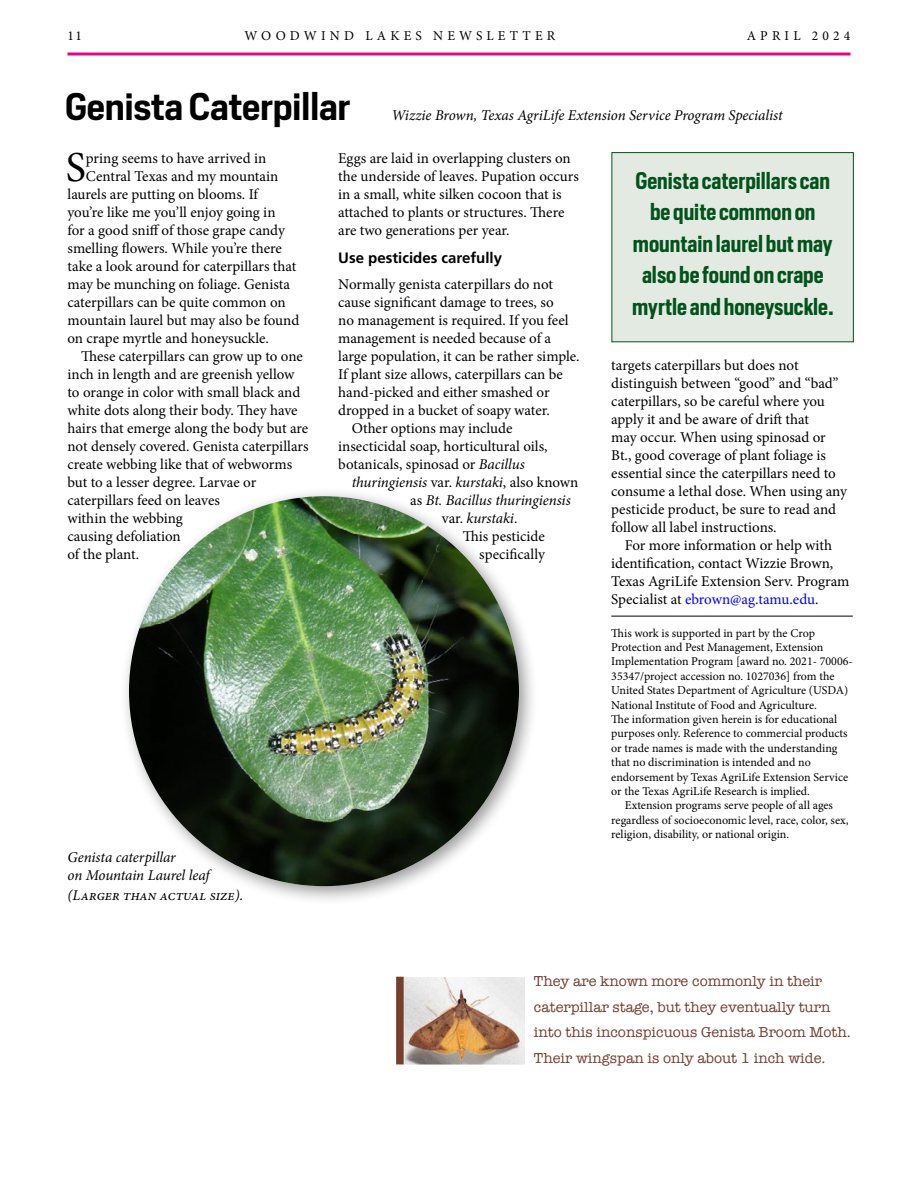
<style>
.page{position:relative;width:918px;height:1188px;background:#fff}
.page>*{position:absolute;margin:0;border:0;box-sizing:border-box;transform-origin:0 0}
.t1{font:42.75px "Minion Pro";color:#000}
.t2{font:600 36px "Heron Sans";letter-spacing:-.01em;color:#000}
.t3{font:600 22.5px/31.5px "Heron Sans Cond";color:#02531b;text-align:center}
.t4{font:15px/18px "Minion Pro";letter-spacing:-.005em;color:#000}
.t5{font:italic 15px/18px "Minion Pro";letter-spacing:-.005em;color:#000}
.t6{font:700 15px "Frutiger LT Std";color:#000}
.t7{font:14.7px/25.5px "American Typewriter";color:#743f2f}
.t8{font:13.5px "Minion Pro";letter-spacing:.31em;color:#000}
.t9{font:12px "Minion Pro";color:#000}
.s1{font-style:italic}
.s2{font-style:normal}
.s3{color:#00f}
</style>
<div class="page">
<hr style="left:611px;top:616px;width:242px;height:1px;background:#000">
<div style="left:612px;top:152px;width:242px;height:190px;background:#e3eae2;border:1px solid #02531b"></div>
<img style="left:404px;top:977px;width:120px;height:87px">
<div style="left:119px;top:486px;width:420px;height:419px;background:#000;opacity:.4"></div>
<img style="left:129px;top:496px;width:390px;height:390px;border-radius:195px">
<div style="left:396px;top:977px;width:8px;height:87px;background:#743f2f"></div>
<svg style="left:68px;top:52px;width:782px;height:4px;background:#e644a8"></svg>
<p class="t8" style="left:68px;top:26px;width:16px">11</p>
<p class="t8" style="left:244px;top:26px;width:312px">WOODWIND LAKES NEWSLETTER</p>
<p class="t8" style="left:747px;top:26px;width:105px">APRIL 2024</p>
<h2 class="t2" style="left:65px;top:84px;width:287px">Genista Caterpillar</h2>
<p class="t5" style="left:392px;top:106px;width:393px">Wizzie Brown, Texas AgriLife Extension Service Program Specialist</p>
<h1 class="t1" style="left:66px;top:139px;width:22px">S</h1>
<p class="t4" style="left:86px;top:149px;width:182px">pring seems to have arrived in</p>
<p class="t4" style="left:86px;top:167px;width:194px">Central Texas and my mountain</p>
<p class="t4" style="left:68px;top:185px;width:192px">laurels are putting on blooms. If</p>
<p class="t4" style="left:68px;top:203px;width:210px">you’re like me you’ll enjoy going in</p>
<p class="t4" style="left:68px;top:221px;width:219px">for a good sniff of those grape candy</p>
<p class="t4" style="left:68px;top:239px;width:216px">smelling flowers. While you’re there</p>
<p class="t4" style="left:68px;top:257px;width:230px">take a look around for caterpillars that</p>
<p class="t4" style="left:68px;top:275px;width:224px">may be munching on foliage. Genista</p>
<p class="t4" style="left:68px;top:293px;width:220px">caterpillars can be quite common on</p>
<p class="t4" style="left:68px;top:311px;width:233px">mountain laurel but may also be found</p>
<p class="t4" style="left:68px;top:329px;width:203px">on crape myrtle and honeysuckle.</p>
<p class="t4" style="left:81px;top:347px;width:223px">These caterpillars can grow up to one</p>
<p class="t4" style="left:68px;top:365px;width:229px">inch in length and are greenish yellow</p>
<p class="t4" style="left:68px;top:383px;width:234px">to orange in color with small black and</p>
<p class="t4" style="left:68px;top:401px;width:232px">white dots along their body. They have</p>
<p class="t4" style="left:68px;top:419px;width:242px">hairs that emerge along the body but are</p>
<p class="t4" style="left:68px;top:437px;width:243px">not densely covered. Genista caterpillars</p>
<p class="t4" style="left:68px;top:455px;width:226px">create webbing like that of webworms</p>
<p class="t4" style="left:68px;top:473px;width:190px">but to a lesser degree. Larvae or</p>
<p class="t4" style="left:68px;top:491px;width:154px">caterpillars feed on leaves</p>
<p class="t4" style="left:68px;top:509px;width:117px">within the webbing</p>
<p class="t4" style="left:68px;top:527px;width:115px">causing defoliation</p>
<p class="t4" style="left:68px;top:545px;width:73px">of the plant.</p>
<p class="t5" style="left:68px;top:849px;width:144px">Genista caterpillar<br>on Mountain Laurel leaf</p>
<p class="t5" style="left:68px;top:886px;width:177px">(Larger than actual size).</p>
<p class="t4" style="left:338px;top:149px;width:242px">Eggs are laid in overlapping clusters on the underside of leaves. Pupation occurs in a small, white silken cocoon that is attached to plants or structures. There are two generations per year.</p>
<p class="t6" style="left:338px;top:249px;width:165px">Use pesticides carefully</p>
<p class="t4" style="left:338px;top:275px;width:216px">Normally genista caterpillars do not</p>
<p class="t4" style="left:338px;top:293px;width:217px">cause significant damage to trees, so</p>
<p class="t4" style="left:338px;top:311px;width:232px">no management is required. If you feel</p>
<p class="t4" style="left:338px;top:329px;width:214px">management is needed because of a</p>
<p class="t4" style="left:338px;top:347px;width:243px">large population, it can be rather simple.</p>
<p class="t4" style="left:338px;top:365px;width:226px">If plant size allows, caterpillars can be</p>
<p class="t4" style="left:338px;top:383px;width:213px">hand-picked and either smashed or</p>
<p class="t4" style="left:338px;top:401px;width:213px">dropped in a bucket of soapy water.</p>
<p class="t4" style="left:352px;top:419px;width:162px">Other options may include</p>
<p class="t4" style="left:338px;top:437px;width:211px">insecticidal soap, horticultural oils,</p>
<p class="t4" style="left:338px;top:455px;width:188px">botanicals, spinosad or <span class="s1">Bacillus</span></p>
<p class="t5" style="left:352px;top:473px;width:228px">thuringiensis <span class="s2">var.</span> kurstaki<span class="s2">, also known</span></p>
<p class="t5" style="left:410px;top:491px;width:162px"><span class="s2">as</span> Bt. Bacillus thuringiensis</p>
<p class="t5" style="left:442px;top:509px;width:77px"><span class="s2">var.</span> kurstaki<span class="s2">.</span></p>
<p class="t4" style="left:463px;top:527px;width:84px">This pesticide</p>
<p class="t4" style="left:479px;top:545px;width:67px">specifically</p>
<h3 class="t3" style="left:632px;top:165px;width:203px">Genista caterpillars can be quite common on mountain laurel but may also be found on crape myrtle and honeysuckle.</h3>
<p class="t4" style="left:611px;top:356px;width:237px">targets caterpillars but does not distinguish between “good” and “bad” caterpillars, so be careful where you apply it and be aware of drift that<br>may occur. When using spinosad or Bt., good coverage of plant foliage is essential since the caterpillars need to consume a lethal dose. When using any pesticide product, be sure to read and follow all label instructions.</p>
<p class="t4" style="left:611px;top:536px;width:240px;text-indent:14px">For more information or help with identification, contact Wizzie Brown, Texas AgriLife Extension Serv. Program Specialist at <span class="s3">ebrown@ag.tamu.edu</span>.</p>
<p class="t9" style="left:611px;top:625px;width:205px">This work is supported in part by the Crop</p>
<p class="t9" style="left:611px;top:639px;width:214px">Protection and Pest Management, Extension</p>
<p class="t9" style="left:611px;top:653px;width:243px">Implementation Program [award no. 2021- 70006-</p>
<p class="t9" style="left:611px;top:668px;width:225px">35347/project accession no. 1027036] from the</p>
<p class="t9" style="left:611px;top:682px;width:238px">United States Department of Agriculture (USDA)</p>
<p class="t9" style="left:611px;top:697px;width:207px">National Institute of Food and Agriculture.</p>
<p class="t9" style="left:611px;top:711px;width:227px">The information given herein is for educational</p>
<p class="t9" style="left:611px;top:725px;width:238px">purposes only. Reference to commercial products</p>
<p class="t9" style="left:611px;top:740px;width:228px">or trade names is made with the understanding</p>
<p class="t9" style="left:611px;top:754px;width:201px">that no discrimination is intended and no</p>
<p class="t9" style="left:611px;top:769px;width:238px">endorsement by Texas AgriLife Extension Service</p>
<p class="t9" style="left:611px;top:783px;width:200px">or the Texas AgriLife Research is implied.</p>
<p class="t9" style="left:625px;top:797px;width:210px">Extension programs serve people of all ages</p>
<p class="t9" style="left:611px;top:812px;width:239px">regardless of socioeconomic level, race, color, sex,</p>
<p class="t9" style="left:611px;top:826px;width:179px">religion, disability, or national origin.</p>
<p class="t7" style="left:534px;top:968px;width:318px">They are known more commonly in their caterpillar stage, but they eventually turn into this inconspicuous Genista Broom Moth.<br>Their wingspan is only about 1 inch wide.</p>
</div>
